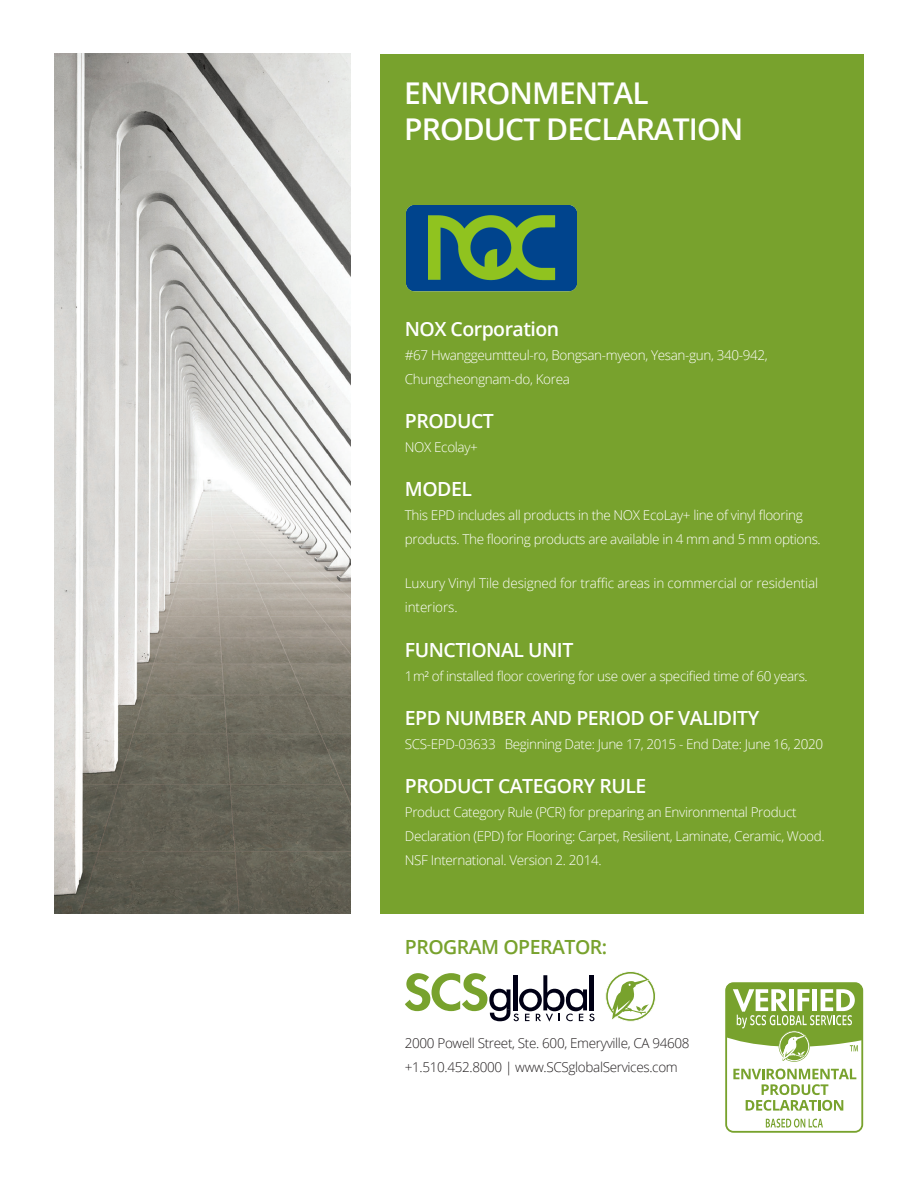
<style>
.page{position:relative;width:918px;height:1188px;background:#fff}
.page>*{position:absolute;margin:0;border:0;box-sizing:border-box;transform-origin:0 0}
.t1{font:600 30px/36px "Open Sans";letter-spacing:-.03em;color:#fff}
.t2{font:600 19.5px "Open Sans";letter-spacing:-.025em;color:#fff}
.t3{font:600 19.5px "Open Sans";letter-spacing:-.025em;color:#78a22d}
.t4{font:300 13.5px/24px "Open Sans";letter-spacing:-.025em;color:#fff}
.t5{font:300 13.5px/24px "Open Sans";letter-spacing:-.025em;color:#231f20}
</style>
<div class="page">
<div style="left:380px;top:54px;width:484px;height:860px;background:#78a22d"></div>
<svg style="left:405px;top:973px;width:190px;height:49px"></svg>
<hr style="left:590px;top:975px;width:4px;height:35px;background:#000015">
<svg style="left:605px;top:971px;width:51px;height:51px"></svg>
<svg style="left:725px;top:982px;width:138px;height:151px"></svg>
<img style="left:54px;top:54px;width:297px;height:860px">
<img style="left:406px;top:205px;width:171px;height:87px">
<h2 class="t1" style="left:404px;top:74px;width:341px">ENVIRONMENTAL<br>PRODUCT DECLARATION</h2>
<h2 class="t2" style="left:405px;top:315px;width:156px">NOX Corporation</h2>
<h2 class="t4" style="left:405px;top:342px;width:364px">#67 Hwanggeumtteul-ro, Bongsan-myeon, Yesan-gun, 340-942,<br>Chungcheongnam-do, Korea</h2>
<h2 class="t2" style="left:405px;top:407px;width:91px">PRODUCT</h2>
<h2 class="t4" style="left:405px;top:435px;width:75px">NOX Ecolay+</h2>
<h2 class="t2" style="left:405px;top:476px;width:69px">MODEL</h2>
<h2 class="t4" style="left:405px;top:503px;width:417px">This EPD includes all products in the NOX EcoLay+ line of vinyl flooring products. The flooring products are available in 4 mm and 5 mm options.</h2>
<h2 class="t4" style="left:405px;top:571px;width:415px">Luxury Vinyl Tile designed for traffic areas in commercial or residential interiors.</h2>
<h2 class="t2" style="left:405px;top:636px;width:170px">FUNCTIONAL UNIT</h2>
<h2 class="t4" style="left:405px;top:663px;width:404px">1m² of installed floor covering for use over a specified time of 60 years.</h2>
<h2 class="t2" style="left:405px;top:704px;width:356px">EPD NUMBER AND PERIOD OF VALIDITY</h2>
<h2 class="t4" style="left:405px;top:732px;width:420px">SCS-EPD-03633 Beginning Date: June 17, 2015 - End Date: June 16, 2020</h2>
<h2 class="t2" style="left:405px;top:773px;width:243px">PRODUCT CATEGORY RULE</h2>
<h2 class="t4" style="left:405px;top:800px;width:421px">Product Category Rule (PCR) for preparing an Environmental Product<br>Declaration (EPD) for Flooring: Carpet, Resilient, Laminate, Ceramic, Wood.<br>NSF International. Version 2. 2014.</h2>
<h2 class="t3" style="left:405px;top:934px;width:204px">PROGRAM OPERATOR:</h2>
<h2 class="t5" style="left:405px;top:1031px;width:286px">2000 Powell Street, Ste. 600, Emeryville, CA 94608 +1.510.452.8000 | www.SCSglobalServices.com</h2>
</div>
